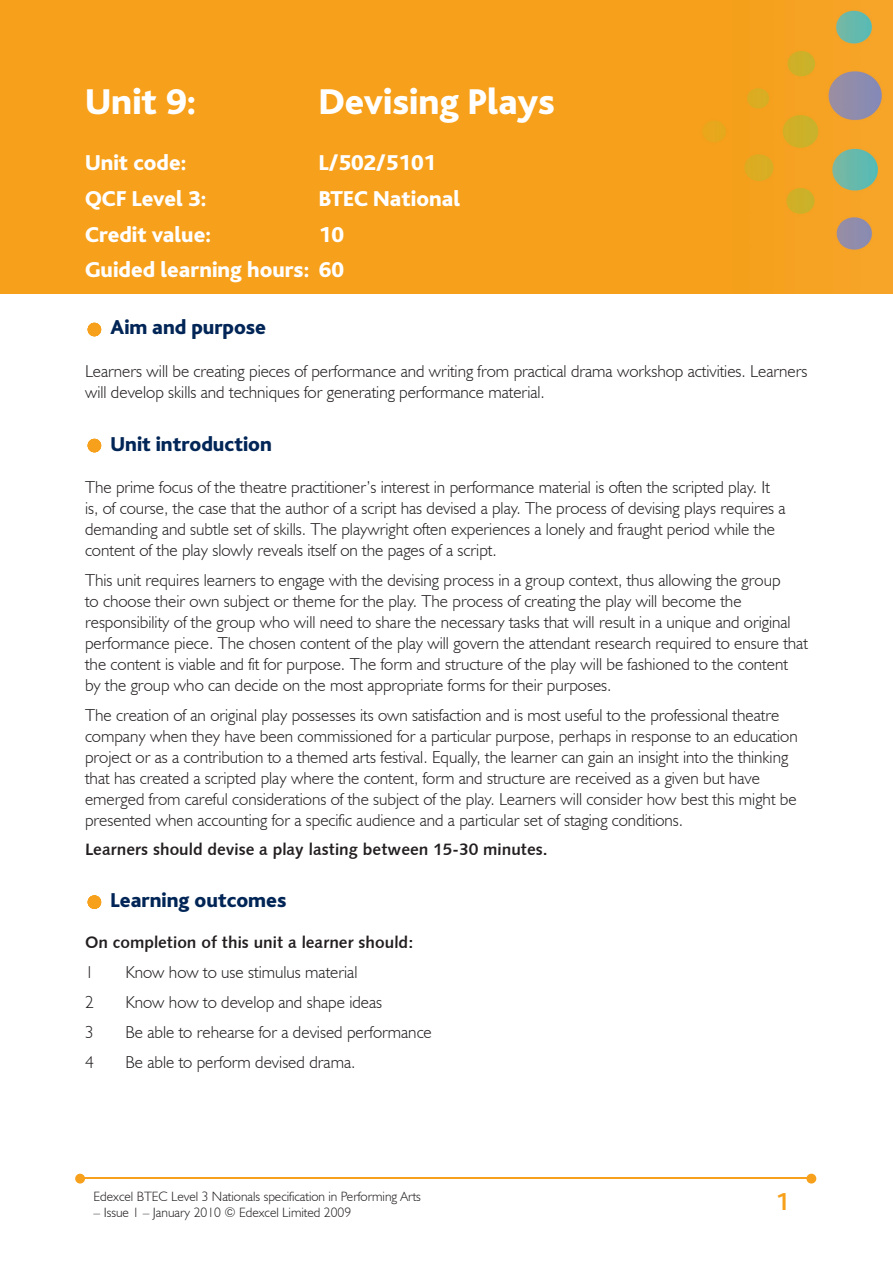
<style>
.page{position:relative;width:893px;height:1263px;background:#fff}
.page>*{position:absolute;margin:0;border:0;box-sizing:border-box;transform-origin:0 0}
.t1{font:800 37.5px "Bliss";color:#fff}
.t2{font:700 25.5px "Bliss";color:#f6a01b}
.t3{font:800 22.5px/35.7px "Bliss";color:#fff;text-align:right}
.t4{font:800 21px "Bliss";color:#002556}
.t5{font:300 17.25px/21px "Humanist 521 BT";color:#231f20}
.t6{font:16.5px "Humanist 531 BT Bold A";color:#231f20}
.t7{font:300 13.5px "Humanist 521 BT";color:#231f20}
</style>
<div class="page">
<img style="left:0;top:0;width:893px;height:293px">
<hr style="left:84px;top:1178px;width:727px;height:1px;background:#f6a01b">
<svg style="left:806px;top:1174px;width:10px;height:9px"></svg>
<svg style="left:75px;top:1174px;width:10px;height:9px"></svg>
<svg style="left:88px;top:323px;width:13px;height:13px"></svg>
<svg style="left:88px;top:439px;width:13px;height:13px"></svg>
<svg style="left:88px;top:895px;width:13px;height:14px"></svg>
<h1 class="t1" style="left:85px;top:82px;width:113px">Unit 9:</h1>
<h1 class="t1" style="left:319px;top:82px;width:237px">Devising Plays</h1>
<h3 class="t3" style="left:85px;top:146px;width:103px">Unit code:</h3>
<h3 class="t3" style="left:319px;top:146px;width:119px">L/502/5101</h3>
<h3 class="t3" style="left:85px;top:181px;width:123px">QCF Level 3:</h3>
<h3 class="t3" style="left:319px;top:181px;width:143px">BTEC National</h3>
<h3 class="t3" style="left:85px;top:217px;width:128px">Credit value:</h3>
<h3 class="t3" style="left:85px;top:217px;width:261px">10<br>Guided learning hours: 60</h3>
<p class="t4" style="left:111px;top:317px;width:157px">Aim and purpose</p>
<p class="t5" style="left:85px;top:360px;width:724px">Learners will be creating pieces of performance and writing from practical drama workshop activities. Learners will develop skills and techniques for generating performance material.</p>
<p class="t4" style="left:111px;top:433px;width:163px">Unit introduction</p>
<p class="t5" style="left:85px;top:476px;width:702px">The prime focus of the theatre practitioner’s interest in performance material is often the scripted play. It is, of course, the case that the author of a script has devised a play. The process of devising plays requires a demanding and subtle set of skills. The playwright often experiences a lonely and fraught period while the content of the play slowly reveals itself on the pages of a script.</p>
<p class="t5" style="left:85px;top:569px;width:724px">This unit requires learners to engage with the devising process in a group context, thus allowing the group<br>to choose their own subject or theme for the play. The process of creating the play will become the responsibility of the group who will need to share the necessary tasks that will result in a unique and original performance piece. The chosen content of the play will govern the attendant research required to ensure that the content is viable and fit for purpose. The form and structure of the play will be fashioned to the content by the group who can decide on the most appropriate forms for their purposes.</p>
<p class="t5" style="left:85px;top:704px;width:714px">The creation of an original play possesses its own satisfaction and is most useful to the professional theatre company when they have been commissioned for a particular purpose, perhaps in response to an education project or as a contribution to a themed arts festival. Equally, the learner can gain an insight into the thinking that has created a scripted play where the content, form and structure are received as a given but have emerged from careful considerations of the subject of the play. Learners will consider how best this might be presented when accounting for a specific audience and a particular set of staging conditions.</p>
<p class="t6" style="left:85px;top:839px;width:464px">Learners should devise a play lasting between 15-30 minutes.</p>
<p class="t4" style="left:111px;top:889px;width:177px">Learning outcomes</p>
<p class="t6" style="left:85px;top:932px;width:330px">On completion of this unit a learner should:</p>
<p class="t5" style="left:85px;top:961px;width:10px">1</p>
<p class="t5" style="left:125px;top:961px;width:233px">Know how to use stimulus material</p>
<p class="t5" style="left:85px;top:991px;width:10px">2</p>
<p class="t5" style="left:125px;top:991px;width:258px">Know how to develop and shape ideas</p>
<p class="t5" style="left:85px;top:1021px;width:10px">3</p>
<p class="t5" style="left:125px;top:1021px;width:308px">Be able to rehearse for a devised performance</p>
<p class="t5" style="left:85px;top:1051px;width:10px">4</p>
<p class="t5" style="left:125px;top:1051px;width:231px">Be able to perform devised drama.</p>
<p class="t7" style="left:94px;top:1188px;width:329px">Edexcel BTEC Level 3 Nationals specification in Performing Arts</p>
<p class="t7" style="left:94px;top:1204px;width:259px">– Issue 1 – January 2010 © Edexcel Limited 2009</p>
<h2 class="t2" style="left:775px;top:1189px;width:15px">1</h2>
</div>
